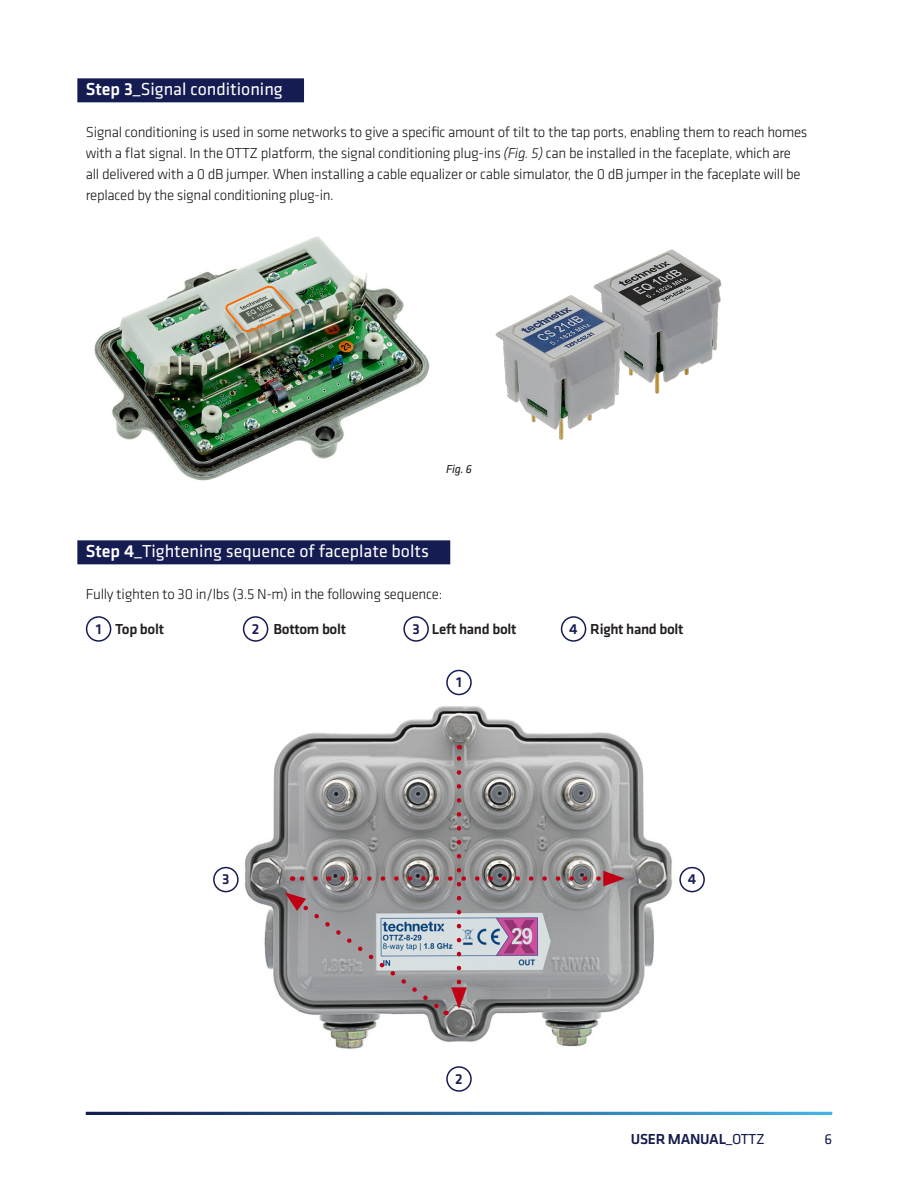
<style>
.page{position:relative;width:918px;height:1188px;background:#fff}
.page>*{position:absolute;margin:0;border:0;box-sizing:border-box;transform-origin:0 0}
.TITLES_WHITE{font:18px "Klavika CH";color:#fff}
.BODY_COPY{font:300 15px/21px "Klavika CH";letter-spacing:-.02em;color:#141414}
.BODY_COPY-2{font:500 15px "Klavika CH";letter-spacing:-.02em;color:#231f20}
.t1{font:500 15px "Klavika CH";letter-spacing:-.02em;color:#141b4d}
.t2{font:500 15px "Klavika CH";color:#141c52}
.t3{font:15px "Klavika CH";color:#141b4d}
.FIGURE_NUMBERS{font:italic 12px "Klavika CH";color:#141414}
.s1{font-weight:500}
.s2{font-style:italic}
.s3{font-weight:400}
</style>
<div class="page">
<img style="left:610px;top:249px;width:112px;height:145px">
<div style="left:77px;top:78px;width:227px;height:24px;background:#141c52"></div>
<img style="left:94px;top:236px;width:336px;height:245px">
<svg style="left:225px;top:284px;width:71px;height:50px;background:#b6b19f"></svg>
<div style="left:77px;top:540px;width:373px;height:24px;background:#141c52"></div>
<img style="left:244px;top:694px;width:428px;height:355px">
<div style="left:679px;top:867px;width:26px;height:25px;border:2px solid #141c52;border-radius:50%"></div>
<div style="left:446px;top:670px;width:26px;height:25px;border:2px solid #141c52;border-radius:50%"></div>
<div style="left:446px;top:1066px;width:26px;height:26px;border:2px solid #141c52;border-radius:50%"></div>
<div style="left:213px;top:867px;width:26px;height:25px;border:2px solid #141c52;border-radius:50%"></div>
<svg style="left:285px;top:745px;width:340px;height:270px;background:#9d9a9d"></svg>
<div style="left:86px;top:616px;width:25px;height:26px;border:2px solid #141c52;border-radius:50%"></div>
<div style="left:243px;top:616px;width:25px;height:26px;border:2px solid #141c52;border-radius:50%"></div>
<div style="left:403px;top:616px;width:26px;height:26px;border:2px solid #141c52;border-radius:50%"></div>
<div style="left:561px;top:616px;width:25px;height:26px;border:2px solid #141c52;border-radius:50%"></div>
<img style="left:495px;top:278px;width:155px;height:162px">
<p class="TITLES_WHITE" style="left:86px;top:78px;width:198px"><span class="s1">Step 3_</span>Signal conditioning</p>
<p class="BODY_COPY" style="left:86px;top:122px;width:723px">Signal conditioning is used in some networks to give a specific amount of tilt to the tap ports, enabling them to reach homes with a flat signal. In the OTTZ platform, the signal conditioning plug-ins <span class="s2">(Fig. 5)</span> can be installed in the faceplate, which are all delivered with a 0 dB jumper. When installing a cable equalizer or cable simulator, the 0 dB jumper in the faceplate will be replaced by the signal conditioning plug-in.</p>
<p class="FIGURE_NUMBERS" style="left:446px;top:462px;width:27px">Fig. 6</p>
<p class="TITLES_WHITE" style="left:86px;top:540px;width:345px"><span class="s1">Step 4_</span>Tightening sequence of faceplate bolts</p>
<p class="BODY_COPY" style="left:86px;top:584px;width:358px">Fully tighten to 30 in/lbs (3.5 N-m) in the following sequence:</p>
<p class="t2" style="left:96px;top:619px;width:7px">1</p>
<p class="BODY_COPY-2" style="left:115px;top:619px;width:50px">Top bolt</p>
<p class="t2" style="left:252px;top:619px;width:9px">2</p>
<p class="BODY_COPY-2" style="left:274px;top:619px;width:74px">Bottom bolt</p>
<p class="t2" style="left:412px;top:619px;width:9px">3</p>
<p class="BODY_COPY-2" style="left:432px;top:619px;width:86px">Left hand bolt</p>
<p class="t2" style="left:569px;top:619px;width:10px">4</p>
<p class="BODY_COPY-2" style="left:590px;top:619px;width:95px">Right hand bolt</p>
<p class="t2" style="left:222px;top:869px;width:9px">3</p>
<p class="t2" style="left:456px;top:672px;width:7px">1</p>
<p class="t2" style="left:455px;top:1069px;width:9px">2</p>
<p class="t2" style="left:688px;top:869px;width:10px">4</p>
<p class="t1" style="left:631px;top:1128px;width:135px">USER MANUAL_<span class="s3">OTTZ</span></p>
<p class="t3" style="left:824px;top:1129px;width:9px">6</p>
</div>
